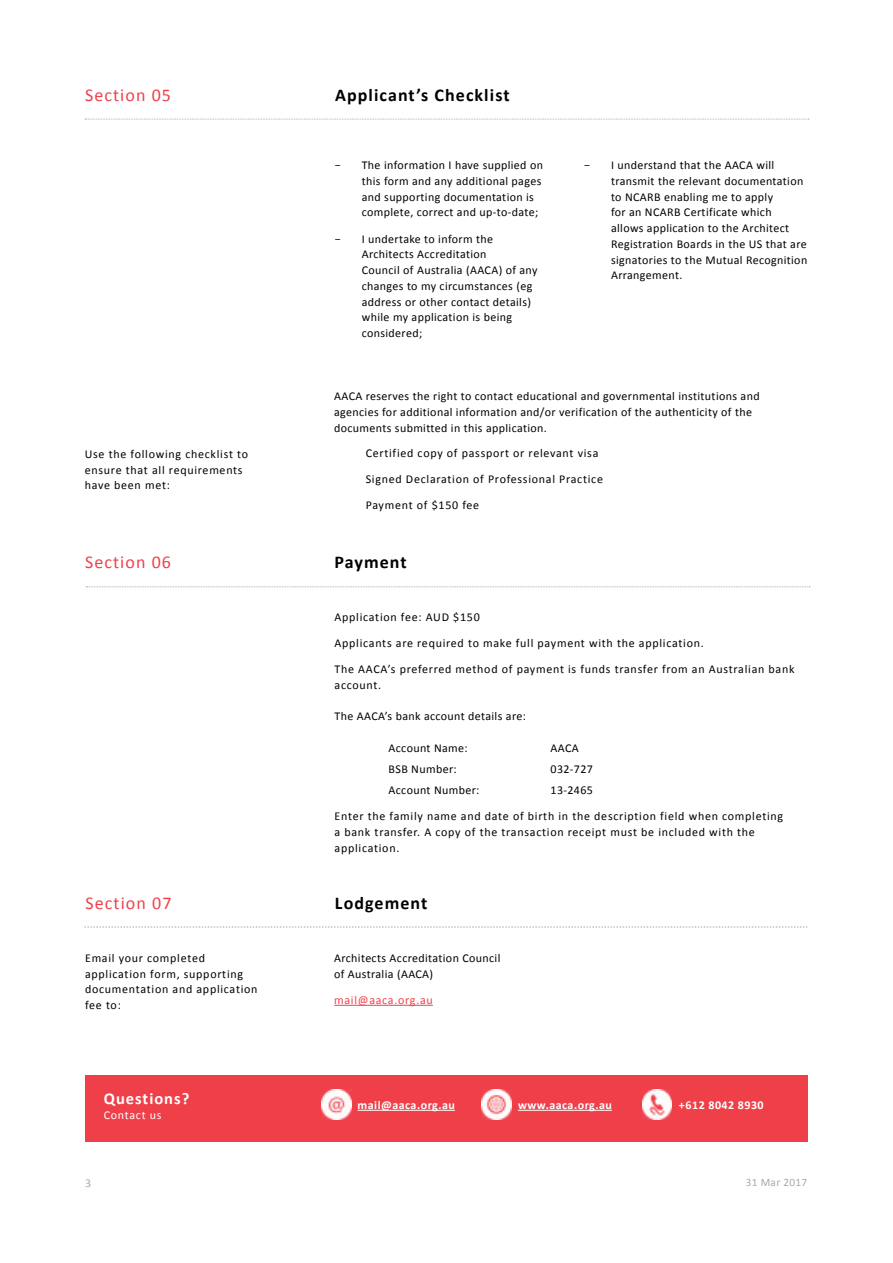
<style>
.page{position:relative;width:893px;height:1263px;background:#fff}
.page>*{position:absolute;margin:0;border:0;box-sizing:border-box;transform-origin:0 0}
.Headline_copy{font:700 18px "Calibri";letter-spacing:.06em;color:#000}
.Headline_copy-2{font:18px "Calibri";letter-spacing:.06em;color:#ef404a}
.Body_Copy{font:700 16.5px "Calibri";letter-spacing:.06em;color:#fff}
.Body_Copy-2{font:12px/15.8px "Calibri";letter-spacing:.03em;color:#000}
.Body_Copy-3{font:12px/15.8px "Calibri";letter-spacing:.06em;color:#000}
.Form_Headlines{font:12px/15.8px "Calibri";letter-spacing:.06em;color:#000}
.Form_Headlines-2{font:12px/15.8px "Calibri";letter-spacing:.03em;color:#000}
.Headline_copy-3{font:700 12px "Calibri";letter-spacing:.04em;color:#fff}
.Form_Headlines-3{font:12px "Calibri";letter-spacing:.06em;color:#ef404a}
.Body_Copy-4{font:12px "Calibri";letter-spacing:.06em;color:#fff}
.t1{font:12px "Calibri";color:#a7a9ac}
.t2{font:11.25px "Calibri";letter-spacing:.03em;color:#a7a9ac}
</style>
<div class="page">
<svg style="left:85px;top:119px;width:724px;height:1px"></svg>
<svg style="left:86px;top:586px;width:724px;height:1px"></svg>
<hr style="left:334px;top:1005px;width:99px;height:1px;background:#ef404a">
<svg style="left:84px;top:927px;width:723px;height:1px"></svg>
<div style="left:85px;top:1075px;width:723px;height:66px;background:#ef404a"></div>
<hr style="left:358px;top:1110px;width:97px;height:1px;background:#fff">
<hr style="left:518px;top:1110px;width:94px;height:1px;background:#fff">
<img style="left:642px;top:1090px;width:30px;height:29px">
<img style="left:482px;top:1090px;width:30px;height:29px">
<img style="left:321px;top:1090px;width:30px;height:29px">
<p class="Headline_copy-2" style="left:85px;top:83px;width:87px">Section 05</p>
<p class="Headline_copy" style="left:335px;top:83px;width:176px">Applicant’s Checklist</p>
<p class="Body_Copy-2" style="left:335px;top:157px;width:7px">−</p>
<p class="Body_Copy-2" style="left:362px;top:157px;width:183px">The information I have supplied on this form and any additional pages and supporting documentation is complete, correct and up-to-date;</p>
<p class="Body_Copy-2" style="left:335px;top:231px;width:7px">−</p>
<p class="Body_Copy-2" style="left:362px;top:231px;width:177px">I undertake to inform the<br>Architects Accreditation<br>Council of Australia (AACA) of any changes to my circumstances (eg address or other contact details) while my application is being considered;</p>
<p class="Body_Copy-2" style="left:584px;top:157px;width:7px">−</p>
<p class="Body_Copy-2" style="left:611px;top:157px;width:198px">I understand that the AACA will transmit the relevant documentation to NCARB enabling me to apply<br>for an NCARB Certificate which<br>allows application to the Architect<br>Registration Boards in the US that are signatories to the Mutual Recognition<br>Arrangement.</p>
<p class="Form_Headlines" style="left:85px;top:446px;width:165px">Use the following checklist to ensure that all requirements have been met:</p>
<p class="Body_Copy-2" style="left:334px;top:388px;width:427px">AACA reserves the right to contact educational and governmental institutions and agencies for additional information and/or verification of the authenticity of the documents submitted in this application.</p>
<p class="Body_Copy-3" style="left:366px;top:445px;width:234px">Certified copy of passport or relevant visa</p>
<p class="Body_Copy-3" style="left:366px;top:471px;width:239px">Signed Declaration of Professional Practice</p>
<p class="Body_Copy-3" style="left:366px;top:497px;width:115px">Payment of $150 fee</p>
<p class="Headline_copy-2" style="left:85px;top:551px;width:87px">Section 06</p>
<p class="Headline_copy" style="left:335px;top:551px;width:74px">Payment</p>
<p class="Body_Copy-3" style="left:335px;top:609px;width:147px">Application fee: AUD $150</p>
<p class="Body_Copy-3" style="left:335px;top:635px;width:371px">Applicants are required to make full payment with the application.</p>
<p class="Body_Copy-3" style="left:335px;top:661px;width:461px">The AACA’s preferred method of payment is funds transfer from an Australian bank account.</p>
<p class="Body_Copy-2" style="left:335px;top:708px;width:193px">The AACA’s bank account details are:</p>
<p class="Body_Copy-2" style="left:389px;top:740px;width:81px">Account Name:</p>
<p class="Body_Copy-2" style="left:551px;top:740px;width:30px">AACA</p>
<p class="Body_Copy-2" style="left:389px;top:761px;width:70px">BSB Number:</p>
<p class="Body_Copy-2" style="left:551px;top:761px;width:44px">032-727</p>
<p class="Body_Copy-2" style="left:389px;top:782px;width:92px">Account Number:</p>
<p class="Body_Copy-2" style="left:551px;top:782px;width:44px">13-2465</p>
<p class="Body_Copy-3" style="left:335px;top:808px;width:450px">Enter the family name and date of birth in the description field when completing a bank transfer. A copy of the transaction receipt must be included with the application.</p>
<p class="Headline_copy-2" style="left:85px;top:892px;width:87px">Section 07</p>
<p class="Headline_copy" style="left:335px;top:892px;width:94px">Lodgement</p>
<p class="Form_Headlines" style="left:85px;top:950px;width:174px">Email your completed application form, supporting documentation and application fee to:</p>
<p class="Form_Headlines-2" style="left:334px;top:950px;width:168px">Architects Accreditation Council of Australia (AACA)</p>
<p class="Form_Headlines-3" style="left:334px;top:992px;width:100px">mail@aaca.org.au</p>
<p class="Body_Copy" style="left:104px;top:1088px;width:87px">Questions?</p>
<p class="Body_Copy-4" style="left:104px;top:1108px;width:59px">Contact us</p>
<p class="Headline_copy-3" style="left:358px;top:1097px;width:99px">mail@aaca.org.au</p>
<p class="Headline_copy-3" style="left:518px;top:1097px;width:95px">www.aaca.org.au</p>
<p class="Headline_copy-3" style="left:679px;top:1097px;width:86px">+612 8042 8930</p>
<p class="t1" style="left:85px;top:1175px;width:8px">3</p>
<p class="t2" style="left:746px;top:1175px;width:63px">31 Mar 2017</p>
</div>
